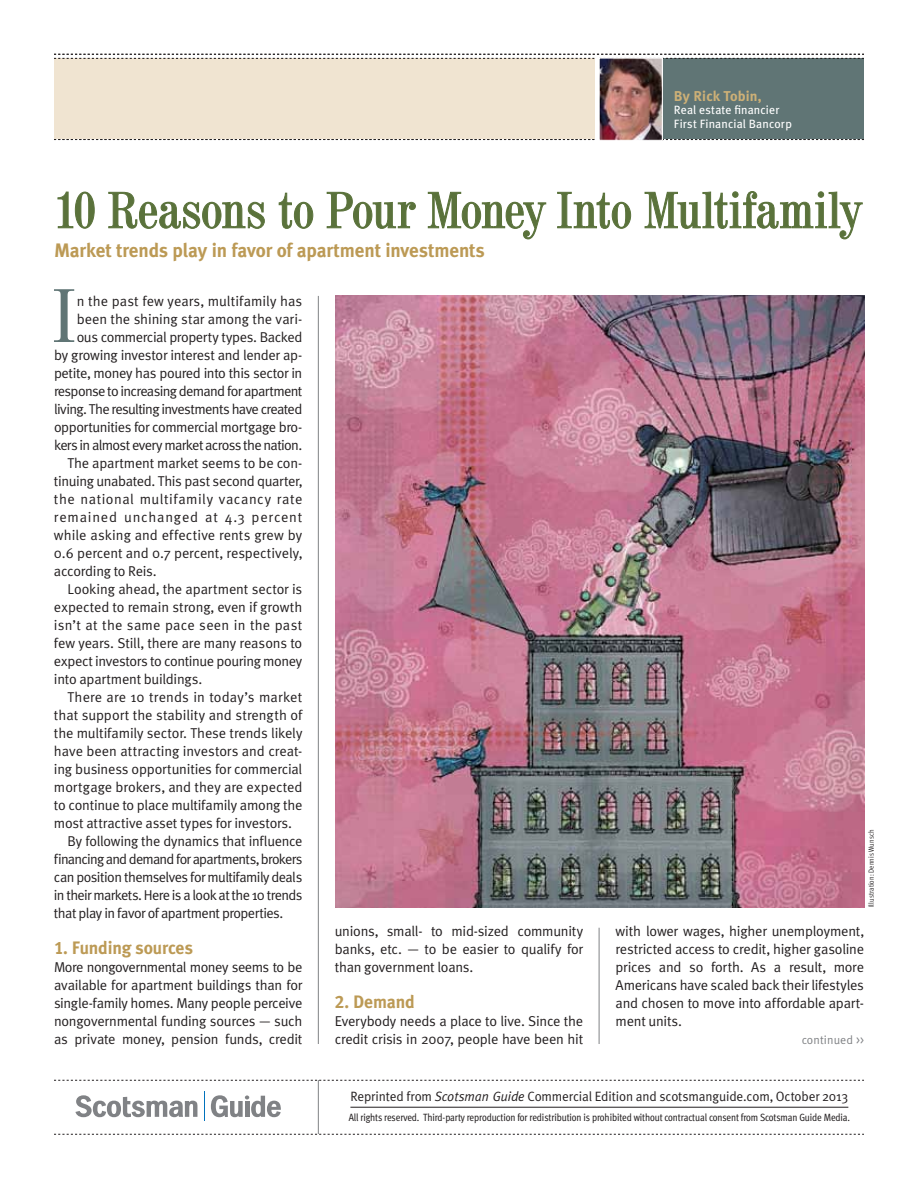
<style>
.page{position:relative;width:918px;height:1188px;background:#fff}
.page>*{position:absolute;margin:0;border:0;box-sizing:border-box;transform-origin:0 0}
.t1{font:condensed 75.3px "Century 725 BT";color:#607575}
.t2{font:condensed 50.7px "Century 725 BT";letter-spacing:-.005em;color:#5a723b}
.t3{font:700 19.5px "Meta Plus Lining";letter-spacing:-.005em;color:#bc9a55}
.t4{font:700 18px "Meta Plus Lining";letter-spacing:-.01em;color:#bc9a55}
.t5{font:14.25px/18px "Meta Normal CE";letter-spacing:-.015em;color:#231f20;text-align:justify}
.t6{font:14.25px "Meta Normal CE";letter-spacing:-.045em;color:#231f20}
.t7{font:14.25px "Meta Normal CE";letter-spacing:.005em;color:#231f20}
.t8{font:14.25px "Meta Normal CE";letter-spacing:.01em;color:#231f20}
.t9{font:14.25px "Meta Normal CE";letter-spacing:-.04em;color:#231f20}
.t10{font:14.25px "Meta Normal CE";letter-spacing:-.05em;color:#231f20}
.t11{font:14.25px "Meta Normal CE";letter-spacing:-.035em;color:#231f20}
.t12{font:14.25px "Meta Normal CE";letter-spacing:.035em;color:#231f20}
.t13{font:14.25px "Meta Normal CE";letter-spacing:.02em;color:#231f20}
.t14{font:14.25px "Meta Normal CE";letter-spacing:.055em;color:#231f20}
.t15{font:700 14.25px "Meta Plus Lining";letter-spacing:.01em;color:#cdb077}
.t16{font:13.5px "Meta Normal CE";letter-spacing:-.01em;color:#231f20}
.t17{font:12px/13.6px "Meta Plus Lining";letter-spacing:.015em;color:#fff}
.t18{font:12px "Meta Normal CE";letter-spacing:.01em;color:#808285}
.t19{font:10.5px "Meta Cond";letter-spacing:-.01em;color:#231f20}
.t20{font:7.5px "Meta Cond Normal LF";letter-spacing:.01em;color:#231f20}
.s1{font-family:"Meta";font-style:italic}
</style>
<div class="page">
<hr style="left:350px;top:1107px;width:498px;height:1px;background:#231f20">
<svg style="left:54px;top:1080px;width:810px;height:1px"></svg>
<svg style="left:54px;top:1134px;width:810px;height:1px"></svg>
<hr style="left:318px;top:1080px;width:1px;height:54px;background:#808285">
<svg style="left:211px;top:1095px;width:70px;height:22px"></svg>
<svg style="left:75px;top:1095px;width:122px;height:22px"></svg>
<svg style="left:204px;top:1092px;width:1px;height:29px"></svg>
<img style="left:335px;top:295px;width:529px;height:612px">
<div style="left:599px;top:59px;width:265px;height:80px;background:#607575"></div>
<svg style="left:57px;top:191px;width:38px;height:38px"></svg>
<svg style="left:108px;top:192px;width:157px;height:37px"></svg>
<svg style="left:278px;top:192px;width:36px;height:37px"></svg>
<svg style="left:326px;top:192px;width:90px;height:37px"></svg>
<svg style="left:428px;top:191px;width:119px;height:49px"></svg>
<svg style="left:557px;top:192px;width:74px;height:37px"></svg>
<svg style="left:644px;top:191px;width:219px;height:49px"></svg>
<hr style="left:318px;top:296px;width:1px;height:748px;background:#808285">
<hr style="left:599px;top:928px;width:1px;height:116px;background:#808285">
<div style="left:54px;top:59px;width:540px;height:80px;background:#f0e4d1"></div>
<svg style="left:54px;top:139px;width:810px;height:1px"></svg>
<svg style="left:54px;top:54px;width:810px;height:5px"></svg>
<img style="left:601px;top:59px;width:60px;height:80px">
<div style="left:599px;top:57px;width:64px;height:84px;border:1px solid #fff"></div>
<p class="t15" style="left:674px;top:88px;width:89px">By Rick Tobin,</p>
<p class="t17" style="left:674px;top:103px;width:119px">Real estate financier<br>First Financial Bancorp</p>
<h2 class="t2" style="left:54px;top:179px;width:808px">10 Reasons to Pour Money Into Multifamily</h2>
<h3 class="t3" style="left:54px;top:239px;width:432px">Market trends play in favor of apartment investments</h3>
<h1 class="t1" style="left:52px;top:270px;width:25px">I</h1>
<p class="t7" style="left:77px;top:292px;width:227px">n the past few years, multifamily has</p>
<p class="t5" style="left:77px;top:310px;width:227px">been the shining star among the vari-</p>
<p class="t5" style="left:77px;top:328px;width:227px">ous commercial property types. Backed</p>
<p class="t5" style="left:54px;top:346px;width:250px">by growing investor interest and lender ap-</p>
<p class="t5" style="left:54px;top:364px;width:250px">petite, money has poured into this sector in</p>
<p class="t6" style="left:54px;top:382px;width:250px">response to increasing demand for apartment</p>
<p class="t6" style="left:54px;top:400px;width:250px">living. The resulting investments have created</p>
<p class="t5" style="left:54px;top:418px;width:250px">opportunities for commercial mortgage bro-</p>
<p class="t6" style="left:54px;top:436px;width:250px">kers in almost every market across the nation.</p>
<p class="t5" style="left:67px;top:454px;width:236px">The apartment market seems to be con-</p>
<p class="t5" style="left:54px;top:472px;width:250px">tinuing unabated. This past second quarter,</p>
<p class="t12" style="left:54px;top:490px;width:250px">the national multifamily vacancy rate</p>
<p class="t14" style="left:54px;top:508px;width:250px">remained unchanged at 4.3 percent</p>
<p class="t8" style="left:54px;top:526px;width:250px">while asking and effective rents grew by</p>
<p class="t5" style="left:54px;top:544px;width:250px">0.6 percent and 0.7 percent, respectively,</p>
<p class="t5" style="left:54px;top:562px;width:104px">according to Reis.</p>
<p class="t5" style="left:67px;top:580px;width:236px">Looking ahead, the apartment sector is</p>
<p class="t5" style="left:54px;top:598px;width:250px">expected to remain strong, even if growth</p>
<p class="t13" style="left:54px;top:616px;width:250px">isn’t at the same pace seen in the past</p>
<p class="t5" style="left:54px;top:634px;width:250px">few years. Still, there are many reasons to</p>
<p class="t5" style="left:54px;top:652px;width:250px">expect investors to continue pouring money</p>
<p class="t5" style="left:54px;top:670px;width:150px">into apartment buildings.</p>
<p class="t8" style="left:67px;top:688px;width:236px">There are 10 trends in today’s market</p>
<p class="t5" style="left:54px;top:706px;width:250px">that support the stability and strength of</p>
<p class="t5" style="left:54px;top:724px;width:250px">the multifamily sector. These trends likely</p>
<p class="t5" style="left:54px;top:742px;width:250px">have been attracting investors and creat-</p>
<p class="t5" style="left:54px;top:760px;width:250px">ing business opportunities for commercial</p>
<p class="t7" style="left:54px;top:778px;width:250px">mortgage brokers, and they are expected</p>
<p class="t5" style="left:54px;top:796px;width:250px">to continue to place multifamily among the</p>
<p class="t5" style="left:54px;top:814px;width:240px">most attractive asset types for investors.</p>
<p class="t5" style="left:68px;top:832px;width:236px">By following the dynamics that influence</p>
<p class="t10" style="left:54px;top:850px;width:250px">financing and demand for apartments, brokers</p>
<p class="t9" style="left:54px;top:868px;width:250px">can position themselves for multifamily deals</p>
<p class="t6" style="left:54px;top:886px;width:250px">in their markets. Here is a look at the 10 trends</p>
<p class="t11" style="left:54px;top:904px;width:231px">that play in favor of apartment properties.</p>
<p class="t4" style="left:54px;top:937px;width:141px">1. Funding sources</p>
<p class="t5" style="left:54px;top:958px;width:250px">More nongovernmental money seems to be available for apartment buildings than for single-family homes. Many people perceive nongovernmental funding sources — such as private money, pension funds, credit</p>
<p class="t20" style="left:867px;top:907px;width:79px;rotate:-90deg">Illustration: Dennis Wunsch</p>
<p class="t5" style="left:616px;top:922px;width:250px">with lower wages, higher unemployment, restricted access to credit, higher gasoline prices and so forth. As a result, more Americans have scaled back their lifestyles and chosen to move into affordable apart&shy;ment units.</p>
<p class="t5" style="left:335px;top:922px;width:250px">unions, small- to mid-sized community banks, etc. — to be easier to qualify for than government loans.</p>
<p class="t4" style="left:335px;top:991px;width:82px">2. Demand</p>
<p class="t5" style="left:335px;top:1012px;width:250px">Everybody needs a place to live. Since the credit crisis in 2007, people have been hit</p>
<p class="t18" style="left:801px;top:1033px;width:64px">continued &gt;&gt;</p>
<p class="t16" style="left:351px;top:1088px;width:499px">Reprinted from <span class="s1">Scotsman Guide</span> Commercial Edition and scotsmanguide.com, October 2013</p>
<p class="t19" style="left:349px;top:1112px;width:503px">All rights reserved. Third-party reproduction for redistribution is prohibited without contractual consent from Scotsman Guide Media.</p>
</div>
